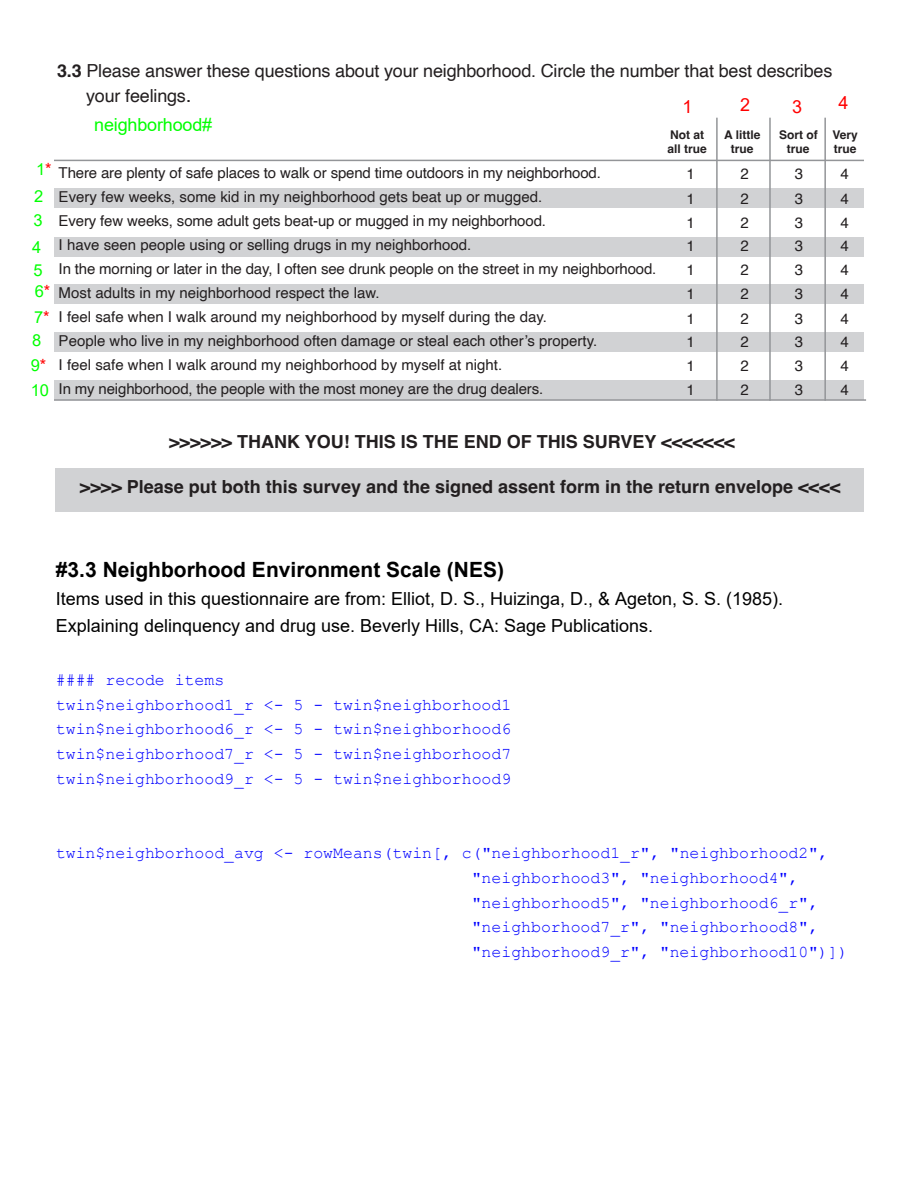
<style>
.page{position:relative;width:918px;height:1188px;background:#fff}
.page>*{position:absolute;margin:0;border:0;box-sizing:border-box;transform-origin:0 0}
.t1{font:700 21px "Arial";color:#000}
.t2{font:18px/27px "Arial";color:#000}
.t3{font:700 18px "Helvetica";color:#231f20}
.t4{font:18px "Helvetica";letter-spacing:-.01em;color:#231f20}
.t5{font:18px "Arial";letter-spacing:-.01em;color:#0f0}
.t6{font:18px "Arial";color:#f00}
.t7{font:16.5px/24.8px "Courier New";color:#00f;text-align:justify}
.t8{font:16.5px/26.2px "Arial";color:#0f0}
.t9{font:16.5px "Courier New";color:#00f}
.t10{font:15px "Helvetica";color:#231f20}
.t11{font:700 12px "Helvetica";color:#231f20}
.s1{font-weight:700}
.s2{font-size:21px}
.s3{color:#f00}
</style>
<div class="page">
<div style="left:54px;top:188px;width:810px;height:20px;background:#d1d2d4"></div>
<div style="left:54px;top:237px;width:810px;height:19px;background:#d1d2d4"></div>
<div style="left:54px;top:284px;width:810px;height:20px;background:#d1d2d4"></div>
<div style="left:54px;top:332px;width:810px;height:20px;background:#d1d2d4"></div>
<div style="left:54px;top:380px;width:810px;height:20px;background:#d1d2d4"></div>
<hr style="left:716px;top:118px;width:2px;height:283px;background:#939598">
<hr style="left:769px;top:118px;width:2px;height:283px;background:#939598">
<hr style="left:824px;top:118px;width:2px;height:283px;background:#939598">
<hr style="left:54px;top:160px;width:810px;height:1px;background:#939598">
<hr style="left:54px;top:399px;width:812px;height:2px;background:#939598">
<div style="left:56px;top:468px;width:808px;height:43px;background:#d1d2d4"></div>
<p class="t4" style="left:57px;top:56px;width:777px"><span class="s1">3.3</span> Please answer these questions about your neighborhood. Circle the number that best describes</p>
<p class="t4" style="left:86px;top:82px;width:107px">your feelings<span class="s2">.</span></p>
<p class="t11" style="left:670px;top:127px;width:35px">Not at</p>
<p class="t11" style="left:668px;top:142px;width:41px">all true</p>
<p class="t6" style="left:682px;top:94px;width:12px">1</p>
<p class="t6" style="left:740px;top:92px;width:12px">2</p>
<p class="t6" style="left:792px;top:94px;width:12px">3</p>
<p class="t6" style="left:838px;top:91px;width:12px">4</p>
<p class="t5" style="left:94px;top:112px;width:119px">neighborhood#</p>
<p class="t11" style="left:779px;top:127px;width:40px">Sort of</p>
<p class="t11" style="left:787px;top:142px;width:24px">true</p>
<p class="t11" style="left:724px;top:127px;width:38px">A little</p>
<p class="t11" style="left:731px;top:142px;width:24px">true</p>
<p class="t11" style="left:833px;top:127px;width:27px">Very</p>
<p class="t11" style="left:834px;top:142px;width:24px">true</p>
<p class="t8" style="left:34px;top:156px;width:19px">1<span class="s3">*<br></span>2</p>
<p class="t8" style="left:32px;top:206px;width:12px;line-height:26.8px">3<br>4</p>
<p class="t8" style="left:33px;top:259px;width:18px;line-height:21px">5<br>6<span class="s3">*</span></p>
<p class="t8" style="left:32px;top:306px;width:19px;line-height:23px">7<span class="s3">*<br></span>8</p>
<p class="t8" style="left:31px;top:353px;width:20px;line-height:24.9px">9<span class="s3">*<br></span>10</p>
<p class="t10" style="left:59px;top:162px;width:544px">There are plenty of safe places to walk or spend time outdoors in my neighborhood.</p>
<p class="t10" style="left:59px;top:186px;width:485px">Every few weeks, some kid in my neighborhood gets beat up or mugged.</p>
<p class="t10" style="left:59px;top:210px;width:489px">Every few weeks, some adult gets beat-up or mugged in my neighborhood.</p>
<p class="t10" style="left:59px;top:234px;width:414px">I have seen people using or selling drugs in my neighborhood.</p>
<p class="t10" style="left:59px;top:258px;width:599px">In the morning or later in the day, I often see drunk people on the street in my neighborhood.</p>
<p class="t10" style="left:59px;top:282px;width:323px">Most adults in my neighborhood respect the law.</p>
<p class="t10" style="left:59px;top:306px;width:490px">I feel safe when I walk around my neighborhood by myself during the day.</p>
<p class="t10" style="left:59px;top:330px;width:540px">People who live in my neighborhood often damage or steal each other’s property.</p>
<p class="t10" style="left:59px;top:354px;width:445px">I feel safe when I walk around my neighborhood by myself at night.</p>
<p class="t10" style="left:59px;top:378px;width:486px">In my neighborhood, the people with the most money are the drug dealers.</p>
<p class="t10" style="left:686px;top:162px;width:10px">1</p>
<p class="t10" style="left:741px;top:162px;width:10px">2</p>
<p class="t10" style="left:795px;top:162px;width:10px">3</p>
<p class="t10" style="left:841px;top:162px;width:10px">4</p>
<p class="t10" style="left:686px;top:187px;width:10px">1</p>
<p class="t10" style="left:741px;top:187px;width:10px">2</p>
<p class="t10" style="left:795px;top:187px;width:10px">3</p>
<p class="t10" style="left:841px;top:187px;width:10px">4</p>
<p class="t10" style="left:686px;top:211px;width:10px">1</p>
<p class="t10" style="left:741px;top:211px;width:10px">2</p>
<p class="t10" style="left:795px;top:211px;width:10px">3</p>
<p class="t10" style="left:841px;top:211px;width:10px">4</p>
<p class="t10" style="left:686px;top:234px;width:10px">1</p>
<p class="t10" style="left:741px;top:234px;width:10px">2</p>
<p class="t10" style="left:795px;top:234px;width:10px">3</p>
<p class="t10" style="left:841px;top:234px;width:10px">4</p>
<p class="t10" style="left:686px;top:258px;width:10px">1</p>
<p class="t10" style="left:741px;top:258px;width:10px">2</p>
<p class="t10" style="left:795px;top:258px;width:10px">3</p>
<p class="t10" style="left:841px;top:258px;width:10px">4</p>
<p class="t10" style="left:686px;top:282px;width:10px">1</p>
<p class="t10" style="left:741px;top:282px;width:10px">2</p>
<p class="t10" style="left:795px;top:282px;width:10px">3</p>
<p class="t10" style="left:841px;top:282px;width:10px">4</p>
<p class="t10" style="left:686px;top:307px;width:10px">1</p>
<p class="t10" style="left:741px;top:307px;width:10px">2</p>
<p class="t10" style="left:795px;top:307px;width:10px">3</p>
<p class="t10" style="left:841px;top:307px;width:10px">4</p>
<p class="t10" style="left:686px;top:330px;width:10px">1</p>
<p class="t10" style="left:741px;top:330px;width:10px">2</p>
<p class="t10" style="left:795px;top:330px;width:10px">3</p>
<p class="t10" style="left:841px;top:330px;width:10px">4</p>
<p class="t10" style="left:686px;top:354px;width:10px">1</p>
<p class="t10" style="left:741px;top:354px;width:10px">2</p>
<p class="t10" style="left:795px;top:354px;width:10px">3</p>
<p class="t10" style="left:841px;top:354px;width:10px">4</p>
<p class="t10" style="left:686px;top:378px;width:10px">1</p>
<p class="t10" style="left:741px;top:378px;width:10px">2</p>
<p class="t10" style="left:795px;top:378px;width:10px">3</p>
<p class="t10" style="left:841px;top:378px;width:10px">4</p>
<p class="t3" style="left:169px;top:431px;width:567px">&gt;&gt;&gt;&gt;&gt;&gt; THANK YOU! THIS IS THE END OF THIS SURVEY &lt;&lt;&lt;&lt;&lt;&lt;&lt;</p>
<p class="t3" style="left:80px;top:476px;width:762px">&gt;&gt;&gt;&gt; Please put both this survey and the signed assent form in the return envelope &lt;&lt;&lt;&lt;</p>
<h1 class="t1" style="left:56px;top:555px;width:450px">#3.3 Neighborhood Environment Scale (NES)</h1>
<p class="t2" style="left:56px;top:585px;width:729px">Items used in this questionnaire are from: Elliot, D. S., Huizinga, D., &amp; Ageton, S. S. (1985).<br>Explaining delinquency and drug use. Beverly Hills, CA: Sage Publications.</p>
<p class="t9" style="left:56px;top:670px;width:170px">#### recode items</p>
<p class="t7" style="left:56px;top:692px;width:457px">twin$neighborhood1_r &lt;- 5 - twin$neighborhood1 twin$neighborhood6_r &lt;- 5 - twin$neighborhood6 twin$neighborhood7_r &lt;- 5 - twin$neighborhood7 twin$neighborhood9_r &lt;- 5 - twin$neighborhood9</p>
<p class="t7" style="left:472px;top:840px;width:378px;text-align:left;text-indent:-416px">twin$neighborhood_avg &lt;- rowMeans(twin[, c("neighborhood1_r", "neighborhood2", "neighborhood3", "neighborhood4", "neighborhood5", "neighborhood6_r", "neighborhood7_r", "neighborhood8", "neighborhood9_r", "neighborhood10")])</p>
</div>
